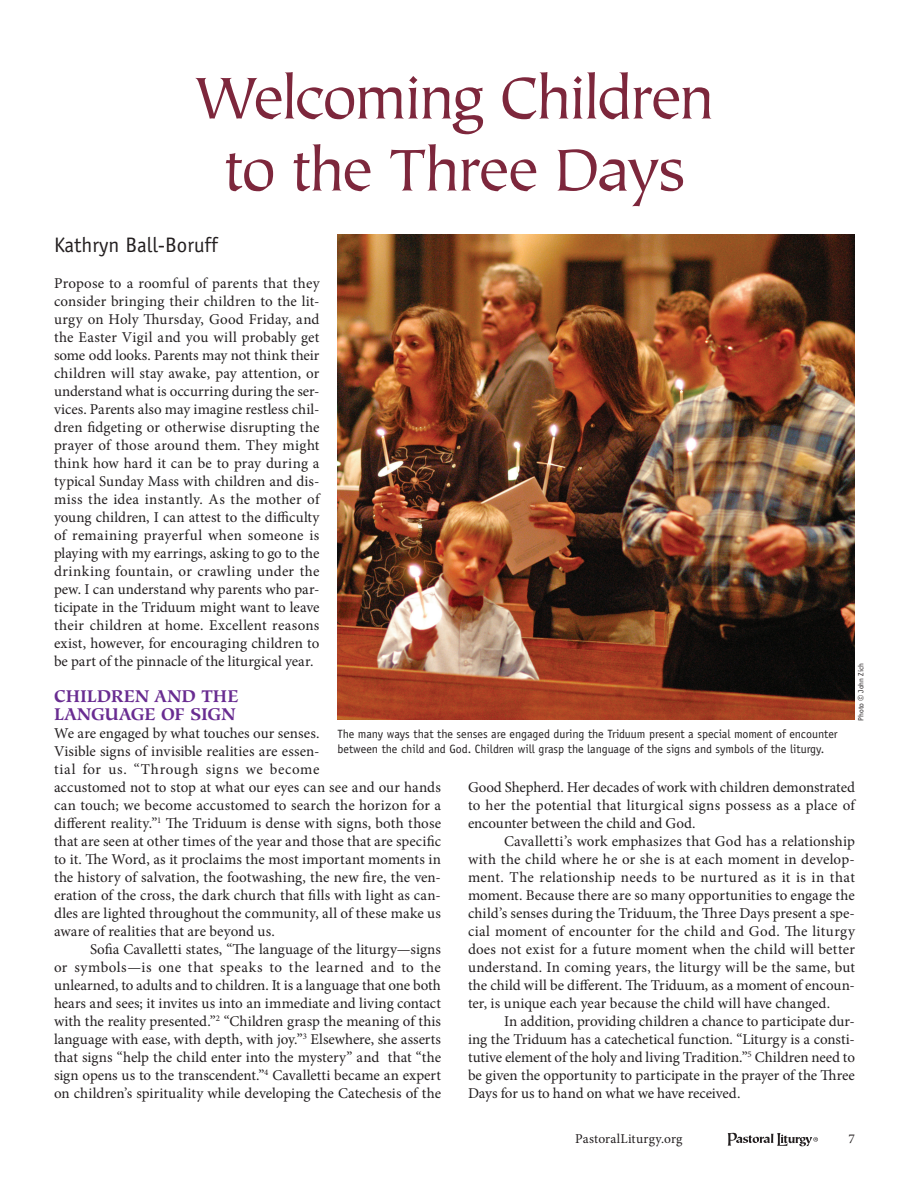
<style>
.page{position:relative;width:918px;height:1188px;background:#fff}
.page>*{position:absolute;margin:0;border:0;box-sizing:border-box;transform-origin:0 0}
.credit{font:66px/72px "Tiepolo Std";letter-spacing:-.05em;color:#7d273c;text-align:center}
.author{font:21px "Officina Sans Std";color:#231f20}
.h1{font:700 16.8px/18px "Hiroshige Std";letter-spacing:-.005em;color:#692c91}
.para__indented{font:15px/18px "Minion Pro";color:#231f20;text-align:justify}
.para{font:15px/18px "Minion Pro";letter-spacing:.005em;color:#231f20;text-align:justify}
.t1{font:13.5px "Minion Pro";letter-spacing:.015em;color:#231f20}
.caption{font:12px/15px "Officina Sans Std";color:#231f20}
.credit-2{font:7.5px "Officina Sans Std";color:#231f20}
.s1{font-family:"Univers LT Std"}
</style>
<div class="page">
<svg style="left:728px;top:1133px;width:90px;height:13px"></svg>
<img style="left:338px;top:234px;width:517px;height:486px">
<p class="credit" style="left:194px;top:64px;width:523px">Welcoming Children to the Three Days</p>
<p class="author" style="left:54px;top:233px;width:165px">Kathryn Ball-Boruff</p>
<p class="para" style="left:54px;top:274px;width:267px">Propose to a roomful of parents that they consider bringing their children to the lit&shy;urgy on Holy Thursday, Good Friday, and the Easter Vigil and you will probably get some odd looks. Parents may not think their children will stay awake, pay attention, or understand what is occurring during the ser&shy;vices. Parents also may imagine restless chil&shy;dren fidgeting or otherwise disrupting the prayer of those around them. They might think how hard it can be to pray during a typical Sunday Mass with children and dis&shy;miss the idea instantly. As the mother of young children, I can attest to the difficulty of remaining prayerful when someone is playing with my earrings, asking to go to the drinking fountain, or crawling under the pew. I can understand why parents who par&shy;ticipate in the Triduum might want to leave their children at home. Excellent reasons exist, however, for encouraging children to be part of the pinnacle of the liturgical year.</p>
<p class="h1" style="left:54px;top:687px;width:186px">CHILDREN AND THE<br>LANGUAGE OF SIGN</p>
<p class="para" style="left:54px;top:724px;width:389px;text-align:left">We are engaged by what touches our senses.<br>Visible signs of invisible realities are essen-<br>tial for us. “Through signs we become<br>accustomed not to stop at what our eyes can see and our hands can touch; we become accustomed to search the horizon for a different reality.”<sup>1</sup> The Triduum is dense with signs, both those that are seen at other times of the year and those that are specific to it. The Word, as it proclaims the most important moments in the history of salvation, the footwashing, the new fire, the ven&shy;eration of the cross, the dark church that fills with light as can&shy;dles are lighted throughout the community, all of these make us aware of realities that are beyond us.</p>
<p class="para__indented" style="left:54px;top:940px;width:389px;text-indent:36px">Sofia Cavalletti states, “The language of the liturgy—signs or symbols—is one that speaks to the learned and to the unlearned, to adults and to children. It is a language that one both hears and sees; it invites us into an immediate and living contact with the reality presented.”<sup>2</sup> “Children grasp the meaning of this language with ease, with depth, with joy.”<sup>3</sup> Elsewhere, she asserts that signs “help the child enter into the mystery” and that “the sign opens us to the transcendent.”<sup>4</sup> Cavalletti became an expert on children’s spirituality while developing the Catechesis of the</p>
<p class="credit-2" style="left:857px;top:721px;width:59px;rotate:-90deg">Photo <span class="s1">©</span> John Zich</p>
<p class="caption" style="left:338px;top:726px;width:502px">The many ways that the senses are engaged during the Triduum present a special moment of encounter between the child and God. Children will grasp the language of the signs and symbols of the liturgy.</p>
<p class="para__indented" style="left:468px;top:778px;width:389px">Good Shepherd. Her decades of work with children demonstrated to her the potential that liturgical signs possess as a place of encounter between the child and God.</p>
<p class="para__indented" style="left:468px;top:832px;width:389px;text-indent:36px">Cavalletti’s work emphasizes that God has a relationship with the child where he or she is at each moment in develop&shy;ment. The relationship needs to be nurtured as it is in that moment. Because there are so many opportunities to engage the child’s senses during the Triduum, the Three Days present a spe&shy;cial moment of encounter for the child and God. The liturgy does not exist for a future moment when the child will better understand. In coming years, the liturgy will be the same, but the child will be different. The Triduum, as a moment of encoun&shy;ter, is unique each year because the child will have changed.</p>
<p class="para__indented" style="left:468px;top:1012px;width:389px;text-indent:36px">In addition, providing children a chance to participate dur&shy;ing the Triduum has a catechetical function. “Liturgy is a consti&shy;tutive element of the holy and living Tradition.”<sup>5</sup> Children need to be given the opportunity to participate in the prayer of the Three Days for us to hand on what we have received.</p>
<p class="t1" style="left:575px;top:1129px;width:109px">PastoralLiturgy.org</p>
<p class="t1" style="left:849px;top:1129px;width:8px">7</p>
</div>
